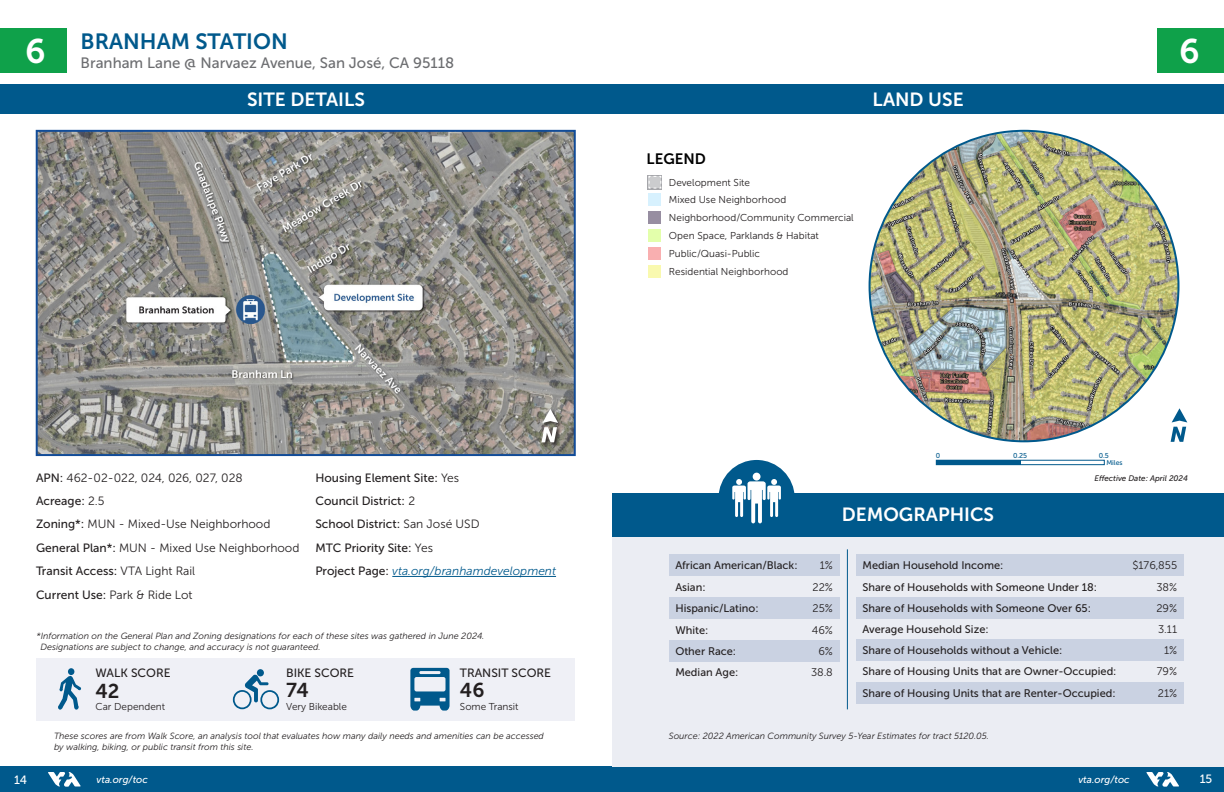
<style>
.page{position:relative;width:1224px;height:792px;background:#fff}
.page>*{position:absolute;margin:0;border:0;box-sizing:border-box;transform-origin:0 0}
.t1{font:34px "Museo Sans 700";color:#fff}
.t2{font:22px "Museo Sans 700";color:#00598c}
.t3{font:20px "Museo Sans 700";color:#231f20}
.t4{font:19px "Museo Sans 700";color:#fff}
.t5{font:15px "Museo Sans 500";color:#6c6d70}
.t6{font:15px "Museo Sans 700";color:#000}
.t7{font:12px "Museo Sans 500";color:#231f20}
.t8{font:12px "Museo Sans 300";color:#231f20}
.t9{font:italic 12px "Museo Sans 300";color:#00598c}
.t10{font:12px "Museo Sans 500";color:#fff}
.t11{font:11px "Museo Sans 500";color:#231f20}
.t12{font:11px "Museo Sans 300";color:#231f20}
.t13{font:10px "Museo Sans 300";color:#231f20}
.t14{font:italic 10px "Museo Sans 500";color:#fff}
.Footnote{font:italic 9px/10.8px "Museo Sans 300";color:#231f20}
.t15{font:italic 8px "Museo Sans 500";color:#231f20}
.t16{font:7.1px "Museo Sans 500";color:#00598c}
.t17{font:6.9px "Museo Sans 500";color:#00598c}
.s1{font-family:"Museo Sans 500"}
.s2{font-family:"Museo Sans 300"}
.s3{font-family:"Museo Sans 500";font-style:normal;color:#231f20}
</style>
<div class="page">
<div style="left:0;top:767px;width:1224px;height:25px;background:#00598c"></div>
<svg style="left:48px;top:772px;width:33px;height:15px"></svg>
<svg style="left:1146px;top:772px;width:33px;height:15px"></svg>
<div style="left:36px;top:659px;width:540px;height:62px;background:#eff0f6"></div>
<img style="left:39px;top:133px;width:534px;height:320px">
<div style="left:36px;top:130px;width:540px;height:326px;border:2px solid #124c98"></div>
<hr style="left:392px;top:576px;width:164px;height:1px;background:#00598c">
<div style="left:0;top:84px;width:612px;height:30px;background:#00598c"></div>
<svg style="left:233px;top:669px;width:46px;height:40px"></svg>
<div style="left:68px;top:668px;width:6px;height:7px;background:#00598c;border-radius:50%"></div>
<svg style="left:58px;top:674px;width:23px;height:36px"></svg>
<svg style="left:410px;top:668px;width:40px;height:43px"></svg>
<div style="left:541px;top:409px;width:22px;height:38px;background:#231f20;opacity:.75"></div>
<svg style="left:541px;top:409px;width:17px;height:33px"></svg>
<div style="left:0;top:28px;width:67px;height:45px;background:#0fa14a"></div>
<div style="left:612px;top:498px;width:612px;height:269px;background:#ebedf3"></div>
<img style="left:870px;top:131px;width:307px;height:310px">
<svg style="left:1171px;top:408px;width:16px;height:34px"></svg>
<div style="left:649px;top:194px;width:12px;height:12px;background:#d7f1fe"></div>
<div style="left:649px;top:212px;width:12px;height:12px;background:#978ea1"></div>
<div style="left:649px;top:229px;width:12px;height:13px;background:#e3ffab"></div>
<div style="left:649px;top:247px;width:12px;height:12px;background:#f9afb0"></div>
<div style="left:649px;top:265px;width:12px;height:12px;background:#f9f9af"></div>
<div style="left:612px;top:493px;width:612px;height:43px;background:#00598c"></div>
<div style="left:612px;top:84px;width:612px;height:30px;background:#00598c"></div>
<div style="left:719px;top:460px;width:76px;height:76px;background:#00598c;border-radius:50%"></div>
<div style="left:753px;top:473px;width:8px;height:8px;background:#fff;border-radius:4px"></div>
<svg style="left:732px;top:479px;width:49px;height:44px"></svg>
<div style="left:1157px;top:28px;width:67px;height:45px;background:#0fa14a"></div>
<div style="left:856px;top:555px;width:268px;height:21px;background:#cad2e2"></div>
<div style="left:1124px;top:555px;width:60px;height:21px;background:#cad2e2"></div>
<div style="left:856px;top:597px;width:268px;height:21px;background:#cad2e2"></div>
<div style="left:1124px;top:597px;width:60px;height:21px;background:#cad2e2"></div>
<div style="left:856px;top:639px;width:268px;height:22px;background:#cad2e2"></div>
<div style="left:1124px;top:639px;width:60px;height:22px;background:#cad2e2"></div>
<div style="left:856px;top:682px;width:268px;height:21px;background:#cad2e2"></div>
<div style="left:1124px;top:682px;width:60px;height:21px;background:#cad2e2"></div>
<div style="left:669px;top:555px;width:135px;height:21px;background:#cad2e2"></div>
<div style="left:804px;top:555px;width:35px;height:21px;background:#cad2e2"></div>
<div style="left:669px;top:597px;width:135px;height:22px;background:#cad2e2"></div>
<div style="left:804px;top:597px;width:35px;height:22px;background:#cad2e2"></div>
<div style="left:669px;top:640px;width:135px;height:21px;background:#cad2e2"></div>
<div style="left:804px;top:640px;width:35px;height:21px;background:#cad2e2"></div>
<hr style="left:847px;top:549px;width:1px;height:160px;background:#00598c">
<svg style="left:648px;top:175px;width:14px;height:14px"></svg>
<div style="left:649px;top:176px;width:12px;height:12px;background:#cbccce"></div>
<div style="left:936px;top:460px;width:169px;height:5px;border:1px solid #00598c"></div>
<div style="left:936px;top:460px;width:85px;height:5px;background:#00598c"></div>
<h1 class="t1" style="left:25px;top:33px;width:22px">6</h1>
<h2 class="t2" style="left:81px;top:29px;width:209px">BRANHAM STATION</h2>
<h3 class="t5" style="left:81px;top:55px;width:375px">Branham Lane @ Narvaez Avenue, San José, CA 95118</h3>
<h3 class="t4" style="left:247px;top:89px;width:119px">SITE DETAILS</h3>
<h2 class="t8" style="left:36px;top:471px;width:208px"><span class="s1">APN:</span> 462-02-022, 024, 026, 027, 028</h2>
<p class="t7" style="left:36px;top:494px;width:70px">Acreage: <span class="s2">2.5</span></p>
<p class="t8" style="left:36px;top:518px;width:236px"><span class="s1">Zoning*:</span> MUN - Mixed-Use Neighborhood</p>
<p class="t8" style="left:36px;top:541px;width:265px"><span class="s1">General Plan*:</span> MUN - Mixed Use Neighborhood</p>
<p class="t7" style="left:36px;top:565px;width:161px">Transit Access: <span class="s2">VTA Light Rail</span></p>
<p class="t8" style="left:36px;top:588px;width:158px"><span class="s1">Current Use:</span> Park &amp; Ride Lot</p>
<p class="t7" style="left:315px;top:471px;width:145px">Housing Element Site: <span class="s2">Yes</span></p>
<p class="t7" style="left:315px;top:494px;width:101px">Council District: <span class="s2">2</span></p>
<p class="t7" style="left:315px;top:518px;width:166px">School District: <span class="s2">San José USD</span></p>
<p class="t7" style="left:315px;top:541px;width:119px">MTC Priority Site: <span class="s2">Yes</span></p>
<p class="t9" style="left:315px;top:565px;width:242px"><span class="s3">Project Page:</span> vta.org/branhamdevelopment</p>
<p class="Footnote" style="left:36px;top:631px;width:449px">*Information on the General Plan and Zoning designations for each of these sites was gathered in June 2024.</p>
<p class="Footnote" style="left:41px;top:642px;width:282px">Designations are subject to change, and accuracy is not guaranteed.</p>
<p class="t7" style="left:95px;top:667px;width:77px">WALK SCORE</p>
<p class="t7" style="left:286px;top:666px;width:70px">BIKE SCORE</p>
<p class="t13" style="left:95px;top:701px;width:71px">Car Dependent</p>
<p class="t7" style="left:460px;top:666px;width:93px">TRANSIT SCORE</p>
<p class="t3" style="left:95px;top:680px;width:26px">42</p>
<p class="t3" style="left:460px;top:679px;width:26px">46</p>
<p class="t13" style="left:460px;top:701px;width:60px">Some Transit</p>
<p class="t3" style="left:286px;top:679px;width:24px">74</p>
<p class="t13" style="left:286px;top:701px;width:62px">Very Bikeable</p>
<p class="Footnote" style="left:54px;top:731px;width:491px">These scores are from Walk Score, an analysis tool that evaluates how many daily needs and amenities can be accessed by walking, biking, or public transit from this site.</p>
<p class="t6" style="left:647px;top:150px;width:61px">LEGEND</p>
<p class="t13" style="left:669px;top:177px;width:83px">Development Site</p>
<p class="t13" style="left:669px;top:195px;width:119px">Mixed Use Neighborhood</p>
<p class="t13" style="left:669px;top:212px;width:186px">Neighborhood/Community Commercial</p>
<p class="t13" style="left:669px;top:230px;width:152px">Open Space, Parklands &amp; Habitat</p>
<p class="t13" style="left:669px;top:248px;width:93px">Public/Quasi-Public</p>
<p class="t13" style="left:669px;top:266px;width:121px">Residential Neighborhood</p>
<h3 class="t4" style="left:872px;top:89px;width:93px">LAND USE</h3>
<h1 class="t1" style="left:1179px;top:32px;width:22px">6</h1>
<p class="t16" style="left:936px;top:451px;width:6px">0</p>
<p class="t16" style="left:1013px;top:451px;width:16px">0.25</p>
<p class="t16" style="left:1099px;top:451px;width:12px">0.5</p>
<p class="t15" style="left:1095px;top:474px;width:95px">Effective Date: April 2024</p>
<p class="t17" style="left:1106px;top:458px;width:18px">Miles</p>
<p class="t4" style="left:842px;top:504px;width:154px">DEMOGRAPHICS</p>
<p class="t11" style="left:675px;top:560px;width:124px">African American/Black:</p>
<p class="t12" style="left:820px;top:560px;width:15px">1%</p>
<p class="t11" style="left:675px;top:581px;width:32px">Asian:</p>
<p class="t12" style="left:812px;top:581px;width:22px">22%</p>
<p class="t11" style="left:675px;top:602px;width:85px">Hispanic/Latino:</p>
<p class="t12" style="left:813px;top:602px;width:22px">25%</p>
<p class="t11" style="left:675px;top:624px;width:35px">White:</p>
<p class="t12" style="left:812px;top:624px;width:23px">46%</p>
<p class="t11" style="left:675px;top:645px;width:62px">Other Race:</p>
<p class="t12" style="left:818px;top:645px;width:16px">6%</p>
<p class="t11" style="left:675px;top:666px;width:64px">Median Age:</p>
<p class="t12" style="left:811px;top:666px;width:23px">38.8</p>
<p class="t11" style="left:862px;top:560px;width:142px">Median Household Income:</p>
<p class="t12" style="left:1132px;top:560px;width:46px">$176,855</p>
<p class="t11" style="left:862px;top:581px;width:236px">Share of Households with Someone Under 18:</p>
<p class="t12" style="left:1156px;top:581px;width:22px">38%</p>
<p class="t11" style="left:862px;top:602px;width:230px">Share of Households with Someone Over 65:</p>
<p class="t12" style="left:1156px;top:602px;width:22px">29%</p>
<p class="t11" style="left:862px;top:623px;width:128px">Average Household Size:</p>
<p class="t12" style="left:1158px;top:623px;width:20px">3.11</p>
<p class="t11" style="left:862px;top:644px;width:201px">Share of Households without a Vehicle:</p>
<p class="t12" style="left:1164px;top:644px;width:15px">1%</p>
<p class="t11" style="left:862px;top:666px;width:256px">Share of Housing Units that are Owner-Occupied:</p>
<p class="t12" style="left:1157px;top:666px;width:22px">79%</p>
<p class="t11" style="left:862px;top:687px;width:255px">Share of Housing Units that are Renter-Occupied:</p>
<p class="t12" style="left:1158px;top:687px;width:21px">21%</p>
<p class="Footnote" style="left:669px;top:731px;width:322px">Source: 2022 American Community Survey 5-Year Estimates for tract 5120.05.</p>
<h3 class="t10" style="left:14px;top:774px;width:14px">14</h3>
<p class="t14" style="left:97px;top:774px;width:53px">vta.org/toc</p>
<p class="t14" style="left:1078px;top:774px;width:53px">vta.org/toc</p>
<h3 class="t10" style="left:1200px;top:773px;width:14px">15</h3>
</div>
